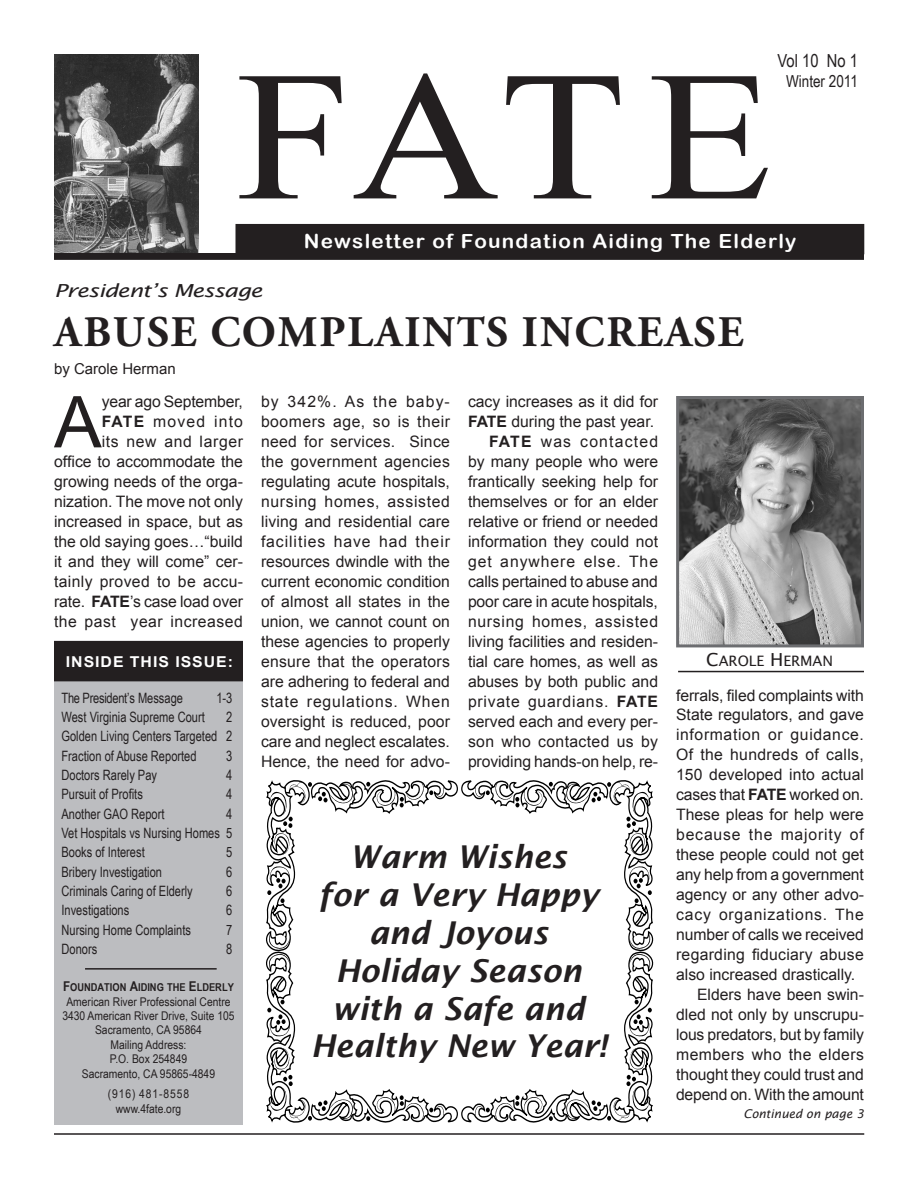
<style>
.page{position:relative;width:918px;height:1188px;background:#fff}
.page>*{position:absolute;margin:0;border:0;box-sizing:border-box;transform-origin:0 0}
.Body_text{font:184.5px "Times New Roman";color:#231f20;scale:1.11 1}
.FATE_body_FJ{font:71.55px "Arial";color:#231f20}
.t1{font:700 43.5px "Adobe Garamond Pro";letter-spacing:.045em;color:#231f20}
.t2{font:italic 600 31.5px/37.8px "Lucida Sans";color:#231f20;text-align:center}
.Body_text-2{font:19.5px "Arial Rounded MT Bold";letter-spacing:.06em;color:#fff;scale:1.06 1}
.t3{font:italic 18px "Lucida Sans";letter-spacing:-.04em;color:#231f20;scale:1.29 1}
.Body_text-3{font:18px "Arial Narrow";color:#231f20}
.Body_text-4{font:16.5px "Arial Narrow";color:#231f20}
.FATE_body_FJ-2{font:15.75px/20px "Arial";color:#231f20;text-align:justify}
.Body_text-5{font:700 15px "Arial";letter-spacing:.06em;color:#fff;scale:1.06 1}
.t4{font:15px "Arial";color:#231f20}
.t5{font:14.4px "Lucida Sans SC800";color:#231f20}
.Body_text-6{font:14.25px "Arial Narrow";color:#231f20;scale:.95 1}
.Body_text-7{font:14.25px "Arial Narrow";letter-spacing:-.02em;color:#231f20;scale:.95 1}
.Body_text-8{font:12px/14.4px "Arial Narrow";color:#231f20;text-align:center;scale:1.05 1}
.Body_text-9{font:italic 12px "Lucida Sans";color:#231f20}
.Body_text-10{font:10.8px "Arial Narrow Bold SC800";color:#231f20;scale:1.05 1}
.s1{font-weight:700}
.s2{font-size:13.5px}
.s3{font-size:18px}
</style>
<div class="page">
<hr style="left:54px;top:1133px;width:810px;height:2px;background:#231f20">
<div style="left:54px;top:676px;width:189px;height:449px;background:#bcbdc0"></div>
<img style="left:54px;top:54px;width:144px;height:199px">
<div style="left:55px;top:254px;width:808px;height:5px;background:#231f20"></div>
<div style="left:54px;top:253px;width:810px;height:7px;border:2px solid #231f20"></div>
<div style="left:236px;top:225px;width:628px;height:29px;background:#231f20"></div>
<div style="left:236px;top:224px;width:628px;height:30px;border:2px solid #231f20"></div>
<hr style="left:85px;top:968px;width:132px;height:2px;background:#231f20">
<div style="left:55px;top:642px;width:187px;height:39px;background:#231f20"></div>
<div style="left:54px;top:641px;width:189px;height:40px;border:2px solid #231f20"></div>
<hr style="left:678px;top:671px;width:186px;height:1px;background:#231f20">
<img style="left:680px;top:400px;width:180px;height:243px">
<div style="left:676px;top:396px;width:188px;height:251px;border:3px solid #6c6d70"></div>
<svg style="left:266px;top:780px;width:388px;height:343px"></svg>
<p class="Body_text" style="left:236px;top:13px;width:485px">FATE</p>
<p class="Body_text-3" style="left:778px;top:48px;width:82px">Vol 10 No 1</p>
<p class="Body_text-4" style="left:786px;top:69px;width:73px">Winter 2011</p>
<p class="Body_text-2" style="left:304px;top:229px;width:466px">Newsletter of Foundation Aiding The Elderly</p>
<p class="t3" style="left:54px;top:281px;width:163px">President’s Message</p>
<p class="t1" style="left:54px;top:307px;width:691px">ABUSE COMPLAINTS INCREASE</p>
<p class="t4" style="left:54px;top:359px;width:123px">by Carole Herman</p>
<p class="FATE_body_FJ-2" style="left:54px;top:392px;width:191px;text-align:right">year ago September,<br><span class="s1">FATE</span> moved into<br>its new and larger<br>office to accommodate the growing needs of the orga&shy;nization. The move not only increased in space, but as the old saying goes…“build it and they will come” cer&shy;tainly proved to be accu&shy;rate. <span class="s1">FATE</span>’s case load over the past year increased</p>
<p class="FATE_body_FJ-2" style="left:261px;top:392px;width:191px">by 342%. As the baby&shy;boomers age, so is their need for services. Since the government agencies regulating acute hospitals, nursing homes, assisted living and residential care facilities have had their resources dwindle with the current economic condition of almost all states in the union, we cannot count on these agencies to properly ensure that the operators are adhering to federal and state regulations. When oversight is reduced, poor care and neglect escalates.<br>Hence, the need for advo-</p>
<p class="FATE_body_FJ-2" style="left:468px;top:392px;width:192px">cacy increases as it did for<br><span class="s1">FATE</span> during the past year.</p>
<p class="FATE_body_FJ" style="left:54px;top:375px;width:49px">A</p>
<p class="FATE_body_FJ-2" style="left:468px;top:432px;width:192px;text-indent:21px"><span class="s1">FATE</span> was contacted by many people who were frantically seeking help for themselves or for an elder relative or friend or needed information they could not get anywhere else. The calls pertained to abuse and poor care in acute hospitals, nursing homes, assisted living facilities and residen&shy;tial care homes, as well as abuses by both public and private guardians. <span class="s1">FATE </span>served each and every per&shy;son who contacted us by providing hands-on help, re-</p>
<p class="Body_text-5" style="left:66px;top:652px;width:159px">INSIDE THIS ISSUE:</p>
<p class="Body_text-7" style="left:62px;top:687px;width:129px">The President’s Message</p>
<p class="Body_text-6" style="left:216px;top:687px;width:18px">1-3</p>
<p class="Body_text-6" style="left:62px;top:707px;width:152px">West Virginia Supreme Court</p>
<p class="Body_text-6" style="left:226px;top:707px;width:8px">2</p>
<p class="Body_text-6" style="left:62px;top:726px;width:182px">Golden Living Centers Targeted 2</p>
<p class="Body_text-6" style="left:62px;top:745px;width:144px">Fraction of Abuse Reported</p>
<p class="Body_text-6" style="left:226px;top:745px;width:8px">3</p>
<p class="Body_text-6" style="left:62px;top:765px;width:102px">Doctors Rarely Pay</p>
<p class="Body_text-6" style="left:226px;top:765px;width:8px">4</p>
<p class="Body_text-6" style="left:62px;top:784px;width:87px">Pursuit of Profits</p>
<p class="Body_text-6" style="left:226px;top:784px;width:8px">4</p>
<p class="Body_text-6" style="left:62px;top:803px;width:110px">Another GAO Report</p>
<p class="Body_text-6" style="left:226px;top:803px;width:8px">4</p>
<p class="Body_text-6" style="left:62px;top:823px;width:182px">Vet Hospitals vs Nursing Homes 5</p>
<p class="Body_text-6" style="left:62px;top:842px;width:89px">Books of Interest</p>
<p class="Body_text-6" style="left:226px;top:842px;width:8px">5</p>
<p class="Body_text-6" style="left:62px;top:861px;width:107px">Bribery Investigation</p>
<p class="Body_text-6" style="left:226px;top:861px;width:8px">6</p>
<p class="Body_text-6" style="left:62px;top:881px;width:140px">Criminals Caring of Elderly</p>
<p class="Body_text-6" style="left:226px;top:881px;width:8px">6</p>
<p class="Body_text-6" style="left:62px;top:900px;width:73px">Investigations</p>
<p class="Body_text-6" style="left:226px;top:900px;width:8px">6</p>
<p class="Body_text-6" style="left:62px;top:919px;width:138px">Nursing Home Complaints</p>
<p class="Body_text-6" style="left:226px;top:919px;width:8px">7</p>
<p class="Body_text-6" style="left:62px;top:939px;width:39px">Donors</p>
<p class="Body_text-6" style="left:226px;top:939px;width:8px">8</p>
<p class="t2" style="left:350px;top:838px;width:218px">Warm Wishes</p>
<p class="t2" style="left:319px;top:876px;width:281px">for a Very Happy</p>
<p class="t2" style="left:335px;top:914px;width:248px">and Joyous<br>Holiday Season</p>
<p class="t2" style="left:311px;top:989px;width:297px">with a Safe and<br>Healthy New Year!</p>
<p class="Body_text-10" style="left:63px;top:979px;width:164px"><span class="s2">F</span>OUNDATION <span class="s2">A</span>IDING THE <span class="s2">E</span>LDERLY</p>
<p class="Body_text-8" style="left:66px;top:994px;width:158px">American River Professional Centre</p>
<p class="Body_text-8" style="left:62px;top:1008px;width:166px">3430 American River Drive, Suite 105</p>
<p class="Body_text-8" style="left:95px;top:1022px;width:103px">Sacramento, CA 95864</p>
<p class="Body_text-8" style="left:111px;top:1037px;width:74px">Mailing Address:</p>
<p class="Body_text-8" style="left:110px;top:1051px;width:75px">P.O. Box 254849</p>
<p class="Body_text-8" style="left:82px;top:1066px;width:128px">Sacramento, CA 95865-4849</p>
<p class="Body_text-8" style="left:108px;top:1087px;width:79px">(916) 481-8558 www.4fate.org</p>
<p class="t5" style="left:706px;top:652px;width:128px"><span class="s3">C</span>AROLE <span class="s3">H</span>ERMAN</p>
<p class="FATE_body_FJ-2" style="left:676px;top:685px;width:189px">ferrals, filed complaints with State regulators, and gave information or guidance.<br>Of the hundreds of calls, 150 developed into actual cases that <span class="s1">FATE</span> worked on.<br>These pleas for help were because the majority of these people could not get any help from a government agency or any other advo&shy;cacy organizations. The number of calls we received regarding fiduciary abuse also increased drastically.</p>
<p class="FATE_body_FJ-2" style="left:676px;top:984px;width:189px;text-indent:21px">Elders have been swin&shy;dled not only by unscrupu&shy;lous predators, but by family members who the elders thought they could trust and depend on. With the amount</p>
<p class="Body_text-9" style="left:744px;top:1106px;width:122px">Continued on page 3</p>
</div>
